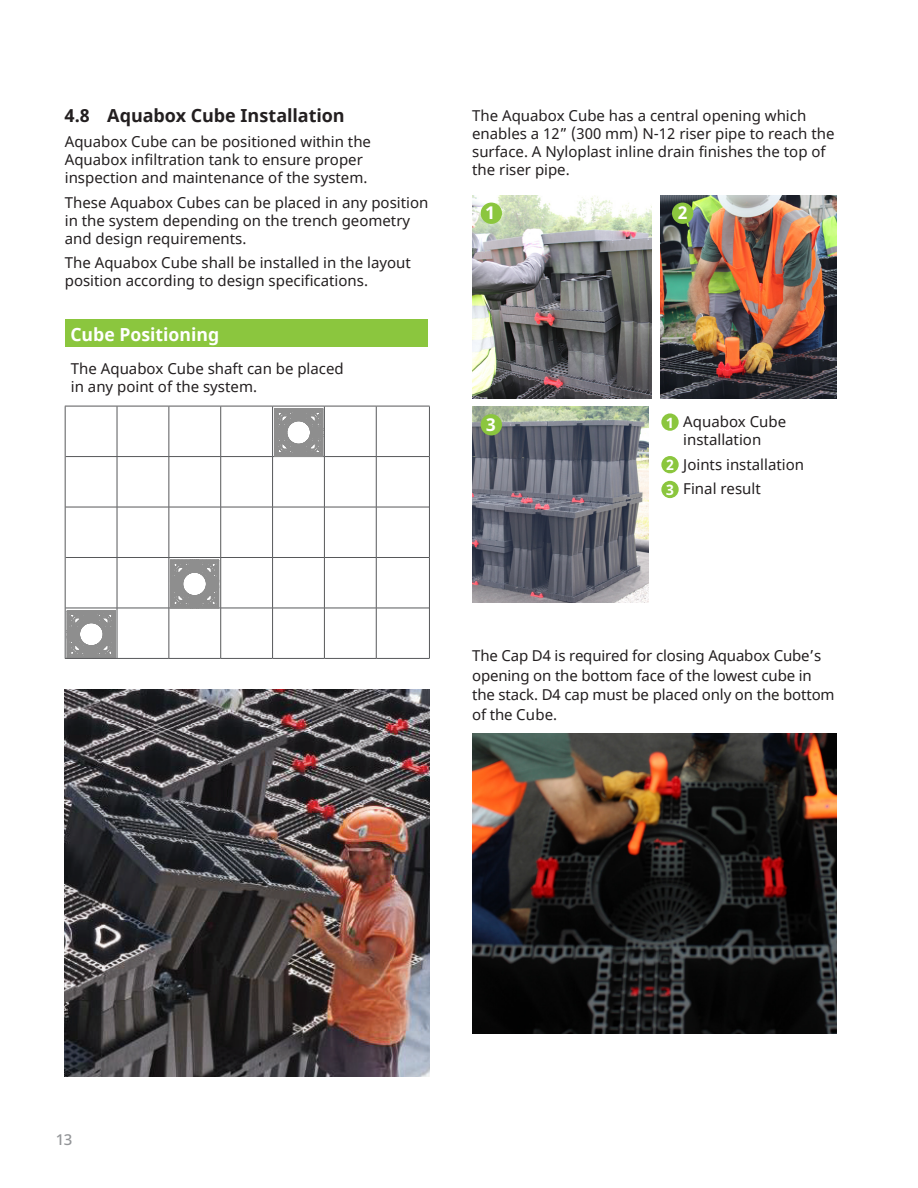
<style>
.page{position:relative;width:918px;height:1188px;background:#fff}
.page>*{position:absolute;margin:0;border:0;box-sizing:border-box;transform-origin:0 0}
.Stile_di_paragrafo_2{font:700 18px "Noto Sans";letter-spacing:-.005em;color:#231f20}
.t1{font:700 18px "Noto Sans";color:#fff}
.t2{font:700 17.7px "Noto Sans";color:#fff}
.t3{font:15px/18px "Noto Sans";color:#231f20}
.Heading{font:500 15px "Noto Sans";color:#939598}
.t4{font:700 14.25px "Noto Sans";color:#fff}
</style>
<div class="page">
<img style="left:661px;top:196px;width:176px;height:202px">
<img style="left:472px;top:196px;width:180px;height:203px">
<img style="left:472px;top:407px;width:176px;height:196px">
<img style="left:65px;top:690px;width:365px;height:387px">
<img style="left:472px;top:733px;width:365px;height:300px">
<div style="left:481px;top:203px;width:21px;height:21px;background:#8bc63e;border-radius:50%"></div>
<div style="left:481px;top:414px;width:21px;height:21px;background:#8bc63e;border-radius:50%"></div>
<div style="left:672px;top:203px;width:21px;height:21px;background:#8bc63e;border-radius:50%"></div>
<svg style="left:67px;top:611px;width:49px;height:47px"></svg>
<div style="left:65px;top:320px;width:363px;height:27px;background:#8bc63e"></div>
<hr style="left:117px;top:406px;width:1px;height:50px;background:#57585a">
<hr style="left:169px;top:406px;width:1px;height:50px;background:#57585a">
<hr style="left:220px;top:406px;width:1px;height:50px;background:#57585a">
<hr style="left:272px;top:406px;width:1px;height:50px;background:#57585a">
<hr style="left:324px;top:406px;width:1px;height:50px;background:#57585a">
<hr style="left:376px;top:406px;width:1px;height:50px;background:#57585a">
<hr style="left:429px;top:406px;width:1px;height:51px;background:#57585a">
<hr style="left:117px;top:457px;width:1px;height:50px;background:#57585a">
<hr style="left:169px;top:457px;width:1px;height:50px;background:#57585a">
<hr style="left:220px;top:457px;width:1px;height:50px;background:#57585a">
<hr style="left:272px;top:457px;width:1px;height:50px;background:#57585a">
<hr style="left:324px;top:457px;width:1px;height:50px;background:#57585a">
<hr style="left:376px;top:457px;width:1px;height:50px;background:#57585a">
<hr style="left:429px;top:457px;width:1px;height:50px;background:#57585a">
<hr style="left:117px;top:507px;width:1px;height:50px;background:#57585a">
<hr style="left:169px;top:507px;width:1px;height:50px;background:#57585a">
<hr style="left:220px;top:507px;width:1px;height:50px;background:#57585a">
<hr style="left:272px;top:507px;width:1px;height:50px;background:#57585a">
<hr style="left:324px;top:507px;width:1px;height:50px;background:#57585a">
<hr style="left:376px;top:507px;width:1px;height:50px;background:#57585a">
<hr style="left:429px;top:507px;width:1px;height:50px;background:#57585a">
<hr style="left:117px;top:558px;width:1px;height:50px;background:#57585a">
<hr style="left:169px;top:558px;width:1px;height:50px;background:#57585a">
<hr style="left:220px;top:558px;width:1px;height:50px;background:#57585a">
<hr style="left:272px;top:558px;width:1px;height:50px;background:#57585a">
<hr style="left:324px;top:558px;width:1px;height:50px;background:#57585a">
<hr style="left:376px;top:558px;width:1px;height:50px;background:#57585a">
<hr style="left:429px;top:557px;width:1px;height:51px;background:#57585a">
<hr style="left:117px;top:608px;width:1px;height:50px;background:#57585a">
<hr style="left:169px;top:608px;width:1px;height:50px;background:#57585a">
<hr style="left:220px;top:608px;width:1px;height:50px;background:#57585a">
<hr style="left:272px;top:608px;width:1px;height:50px;background:#57585a">
<hr style="left:324px;top:608px;width:1px;height:50px;background:#57585a">
<hr style="left:376px;top:608px;width:1px;height:50px;background:#57585a">
<hr style="left:429px;top:608px;width:1px;height:50px;background:#57585a">
<hr style="left:66px;top:456px;width:51px;height:1px;background:#57585a">
<hr style="left:117px;top:456px;width:52px;height:1px;background:#57585a">
<hr style="left:169px;top:456px;width:52px;height:1px;background:#57585a">
<hr style="left:221px;top:456px;width:52px;height:1px;background:#57585a">
<hr style="left:273px;top:456px;width:51px;height:1px;background:#57585a">
<hr style="left:324px;top:456px;width:52px;height:1px;background:#57585a">
<hr style="left:376px;top:456px;width:53px;height:1px;background:#57585a">
<hr style="left:66px;top:507px;width:51px;height:1px;background:#57585a">
<hr style="left:117px;top:507px;width:52px;height:1px;background:#57585a">
<hr style="left:169px;top:507px;width:52px;height:1px;background:#57585a">
<hr style="left:221px;top:507px;width:52px;height:1px;background:#57585a">
<hr style="left:273px;top:507px;width:51px;height:1px;background:#57585a">
<hr style="left:324px;top:507px;width:52px;height:1px;background:#57585a">
<hr style="left:376px;top:507px;width:53px;height:1px;background:#57585a">
<hr style="left:66px;top:557px;width:51px;height:1px;background:#57585a">
<hr style="left:117px;top:557px;width:52px;height:1px;background:#57585a">
<hr style="left:169px;top:557px;width:52px;height:1px;background:#57585a">
<hr style="left:221px;top:557px;width:52px;height:1px;background:#57585a">
<hr style="left:273px;top:557px;width:51px;height:1px;background:#57585a">
<hr style="left:324px;top:557px;width:52px;height:1px;background:#57585a">
<hr style="left:376px;top:557px;width:53px;height:1px;background:#57585a">
<hr style="left:66px;top:608px;width:51px;height:1px;background:#57585a">
<hr style="left:117px;top:608px;width:52px;height:1px;background:#57585a">
<hr style="left:169px;top:608px;width:52px;height:1px;background:#57585a">
<hr style="left:221px;top:608px;width:52px;height:1px;background:#57585a">
<hr style="left:273px;top:608px;width:51px;height:1px;background:#57585a">
<hr style="left:324px;top:608px;width:52px;height:1px;background:#57585a">
<hr style="left:376px;top:608px;width:53px;height:1px;background:#57585a">
<hr style="left:65px;top:406px;width:52px;height:1px;background:#57585a">
<hr style="left:117px;top:406px;width:52px;height:1px;background:#57585a">
<hr style="left:169px;top:406px;width:52px;height:1px;background:#57585a">
<hr style="left:221px;top:406px;width:52px;height:1px;background:#57585a">
<hr style="left:273px;top:406px;width:51px;height:1px;background:#57585a">
<hr style="left:324px;top:406px;width:52px;height:1px;background:#57585a">
<hr style="left:376px;top:406px;width:54px;height:1px;background:#57585a">
<hr style="left:65px;top:658px;width:52px;height:1px;background:#57585a">
<hr style="left:117px;top:658px;width:52px;height:1px;background:#57585a">
<hr style="left:169px;top:658px;width:52px;height:1px;background:#57585a">
<hr style="left:221px;top:658px;width:52px;height:1px;background:#57585a">
<hr style="left:273px;top:658px;width:51px;height:1px;background:#57585a">
<hr style="left:324px;top:658px;width:52px;height:1px;background:#57585a">
<hr style="left:376px;top:658px;width:54px;height:1px;background:#57585a">
<hr style="left:65px;top:406px;width:1px;height:51px;background:#57585a">
<hr style="left:65px;top:457px;width:1px;height:50px;background:#57585a">
<hr style="left:65px;top:507px;width:1px;height:50px;background:#57585a">
<hr style="left:65px;top:557px;width:1px;height:51px;background:#57585a">
<hr style="left:65px;top:608px;width:1px;height:50px;background:#57585a">
<svg style="left:170px;top:560px;width:49px;height:48px"></svg>
<svg style="left:274px;top:409px;width:49px;height:48px"></svg>
<div style="left:661px;top:413px;width:18px;height:18px;background:#8bc63e;border-radius:50%"></div>
<div style="left:661px;top:456px;width:18px;height:17px;background:#8bc63e;border-radius:50%"></div>
<div style="left:661px;top:481px;width:18px;height:17px;background:#8bc63e;border-radius:50%"></div>
<p class="Stile_di_paragrafo_2" style="left:65px;top:103px;width:281px">4.8 Aquabox Cube Installation</p>
<p class="t3" style="left:65px;top:133px;width:308px">Aquabox Cube can be positioned within the<br>Aquabox infiltration tank to ensure proper inspection and maintenance of the system.</p>
<p class="t3" style="left:65px;top:194px;width:365px">These Aquabox Cubes can be placed in any position in the system depending on the trench geometry and design requirements.</p>
<p class="t3" style="left:65px;top:254px;width:348px">The Aquabox Cube shall be installed in the layout position according to design specifications.</p>
<p class="t1" style="left:70px;top:322px;width:150px">Cube Positioning</p>
<p class="t3" style="left:71px;top:360px;width:274px">The Aquabox Cube shaft can be placed</p>
<p class="t3" style="left:71px;top:378px;width:188px">in any point of the system.</p>
<p class="t3" style="left:472px;top:107px;width:364px">The Aquabox Cube has a central opening which enables a 12” (300 mm) N-12 riser pipe to reach the surface. A Nyloplast inline drain finishes the top of the riser pipe.</p>
<p class="t2" style="left:486px;top:200px;width:11px">1</p>
<p class="t2" style="left:486px;top:412px;width:11px">3</p>
<p class="t2" style="left:678px;top:200px;width:11px">2</p>
<p class="t4" style="left:666px;top:413px;width:9px">1</p>
<p class="t4" style="left:666px;top:455px;width:9px">2</p>
<p class="t4" style="left:666px;top:480px;width:9px">3</p>
<p class="t3" style="left:683px;top:413px;width:104px">Aquabox Cube installation</p>
<p class="t3" style="left:683px;top:456px;width:122px">Joints installation</p>
<p class="t3" style="left:683px;top:480px;width:79px">Final result</p>
<p class="t3" style="left:472px;top:647px;width:364px;line-height:19.5px">The Cap D4 is required for closing Aquabox Cube’s opening on the bottom face of the lowest cube in the stack. D4 cap must be placed only on the bottom of the Cube.</p>
<p class="Heading" style="left:56px;top:1129px;width:18px">13</p>
</div>
